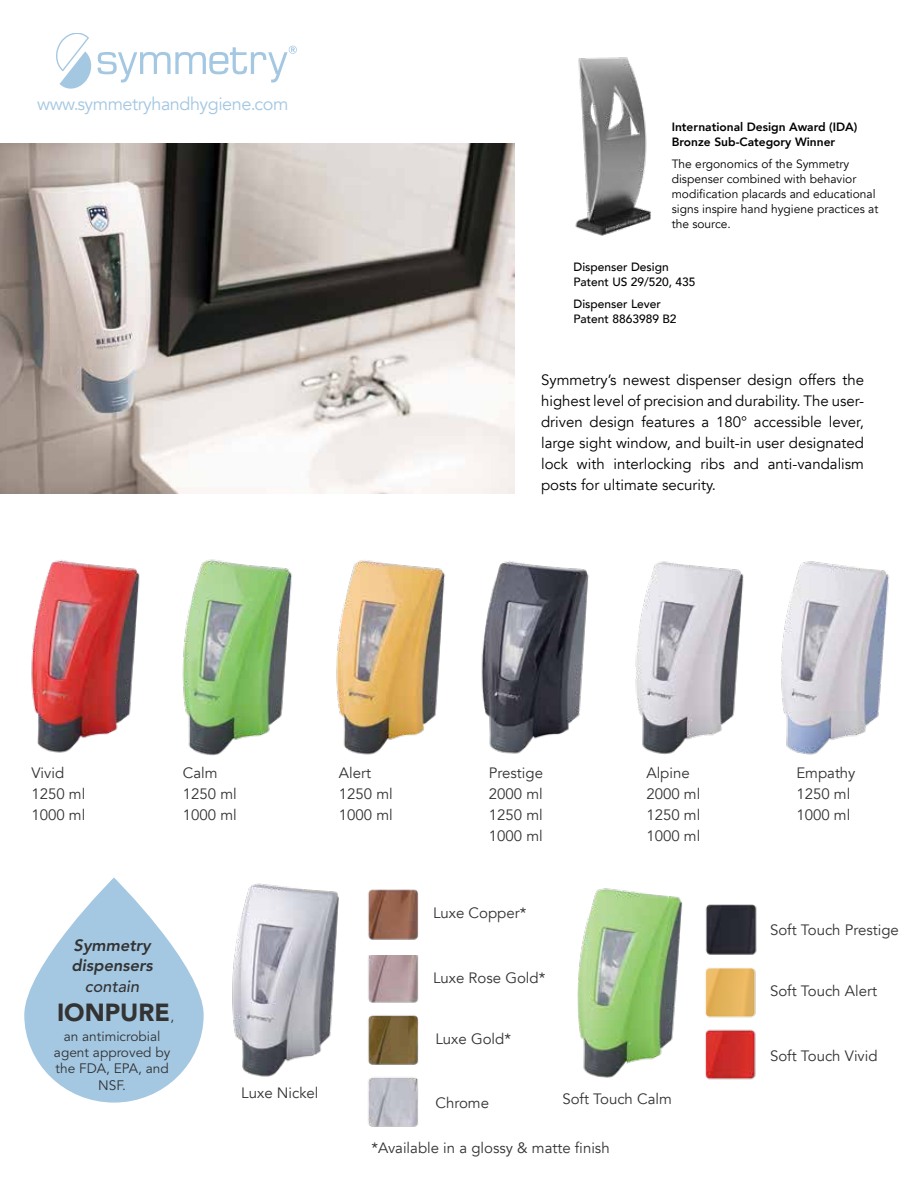
<style>
.page{position:relative;width:918px;height:1188px;background:#fff}
.page>*{position:absolute;margin:0;border:0;box-sizing:border-box;transform-origin:0 0}
.t1{font:900 24.6px "Avenir";color:#333}
.t2{font:18px "Avenir";letter-spacing:-.025em;color:#a4c7e2}
.t3{font:italic 800 16.35px/19.6px "Avenir";color:#333}
.t4{font:italic 500 16.35px "Avenir";color:#333}
.t5{font:15px "Avenir";color:#333}
.t6{font:15px/21px "Avenir";color:#000;text-align:justify}
.t7{font:13.65px/16.4px "Avenir";color:#333;text-align:center}
.t8{font:12px/15px "Avenir";color:#000}
.t9{font:500 12px/15px "Avenir";color:#000}
.t10{font:800 12px/15px "Avenir";color:#000}
.s1{font-weight:400;font-size:13.65px}
</style>
<div class="page">
<img style="left:0;top:144px;width:514px;height:349px">
<svg style="left:56px;top:33px;width:241px;height:56px"></svg>
<img style="left:575px;top:57px;width:76px;height:179px">
<img style="left:635px;top:561px;width:109px;height:194px">
<img style="left:781px;top:561px;width:108px;height:194px">
<img style="left:481px;top:561px;width:108px;height:193px">
<img style="left:31px;top:560px;width:109px;height:193px">
<img style="left:577px;top:888px;width:106px;height:190px">
<img style="left:705px;top:968px;width:51px;height:50px">
<img style="left:705px;top:1029px;width:51px;height:51px">
<img style="left:368px;top:889px;width:51px;height:51px">
<img style="left:368px;top:1016px;width:51px;height:49px">
<img style="left:368px;top:1077px;width:50px;height:50px">
<img style="left:368px;top:956px;width:51px;height:60px">
<img style="left:705px;top:904px;width:52px;height:51px">
<img style="left:182px;top:559px;width:110px;height:197px">
<img style="left:336px;top:560px;width:109px;height:195px">
<img style="left:232px;top:883px;width:107px;height:194px">
<svg style="left:24px;top:878px;width:180px;height:225px;fill:#a4c7e2"></svg>
<p class="t2" style="left:37px;top:93px;width:253px">www.symmetryhandhygiene.com</p>
<p class="t10" style="left:672px;top:119px;width:187px">International Design Award (IDA)<br>Bronze Sub-Category Winner</p>
<p class="t8" style="left:672px;top:156px;width:208px">The ergonomics of the Symmetry dispenser combined with behavior modification placards and educational signs inspire hand hygiene practices at the source.</p>
<p class="t9" style="left:573px;top:259px;width:124px">Dispenser Design<br>Patent US 29/520, 435</p>
<p class="t9" style="left:573px;top:295px;width:105px">Dispenser Lever<br>Patent 8863989 B2</p>
<p class="t6" style="left:541px;top:370px;width:324px">Symmetry’s newest dispenser design offers the highest level of precision and durability. The user&shy;driven design features a 180° accessible lever, large sight window, and built-in user designated lock with interlocking ribs and anti-vandalism posts for ultimate security.</p>
<p class="t5" style="left:31px;top:764px;width:34px">Vivid</p>
<p class="t5" style="left:183px;top:764px;width:36px">Calm</p>
<p class="t5" style="left:339px;top:764px;width:34px">Alert</p>
<p class="t5" style="left:489px;top:764px;width:56px">Prestige</p>
<p class="t5" style="left:646px;top:764px;width:45px">Alpine</p>
<p class="t5" style="left:796px;top:764px;width:61px">Empathy</p>
<p class="t5" style="left:31px;top:785px;width:55px">1250 ml</p>
<p class="t5" style="left:183px;top:785px;width:55px">1250 ml</p>
<p class="t5" style="left:339px;top:785px;width:55px">1250 ml</p>
<p class="t5" style="left:489px;top:785px;width:55px">2000 ml</p>
<p class="t5" style="left:646px;top:785px;width:55px">2000 ml</p>
<p class="t5" style="left:796px;top:785px;width:55px">1250 ml</p>
<p class="t5" style="left:31px;top:806px;width:55px">1000 ml</p>
<p class="t5" style="left:183px;top:806px;width:55px">1000 ml</p>
<p class="t5" style="left:339px;top:806px;width:55px">1000 ml</p>
<p class="t5" style="left:489px;top:806px;width:55px">1250 ml</p>
<p class="t5" style="left:646px;top:806px;width:55px">1250 ml</p>
<p class="t5" style="left:796px;top:806px;width:55px">1000 ml</p>
<p class="t5" style="left:489px;top:827px;width:55px">1000 ml</p>
<p class="t5" style="left:646px;top:827px;width:55px">1000 ml</p>
<p class="t3" style="left:71px;top:936px;width:83px">Symmetry dispensers</p>
<p class="t4" style="left:85px;top:977px;width:56px">contain</p>
<h1 class="t1" style="left:57px;top:992px;width:119px">IONPURE<span class="s1">,</span></h1>
<p class="t7" style="left:54px;top:1028px;width:118px">an antimicrobial agent approved by the FDA, EPA, and<br>NSF.</p>
<p class="t5" style="left:241px;top:1084px;width:79px">Luxe Nickel</p>
<p class="t5" style="left:433px;top:904px;width:95px">Luxe Copper*</p>
<p class="t5" style="left:433px;top:969px;width:114px">Luxe Rose Gold*</p>
<p class="t5" style="left:435px;top:1030px;width:77px">Luxe Gold*</p>
<p class="t5" style="left:435px;top:1094px;width:55px">Chrome</p>
<p class="t5" style="left:562px;top:1090px;width:111px">Soft Touch Calm</p>
<p class="t5" style="left:371px;top:1138px;width:240px">*Available in a glossy &amp; matte finish</p>
<p class="t5" style="left:770px;top:921px;width:130px">Soft Touch Prestige</p>
<p class="t5" style="left:770px;top:981px;width:108px">Soft Touch Alert</p>
<p class="t5" style="left:770px;top:1047px;width:109px">Soft Touch Vivid</p>
</div>
